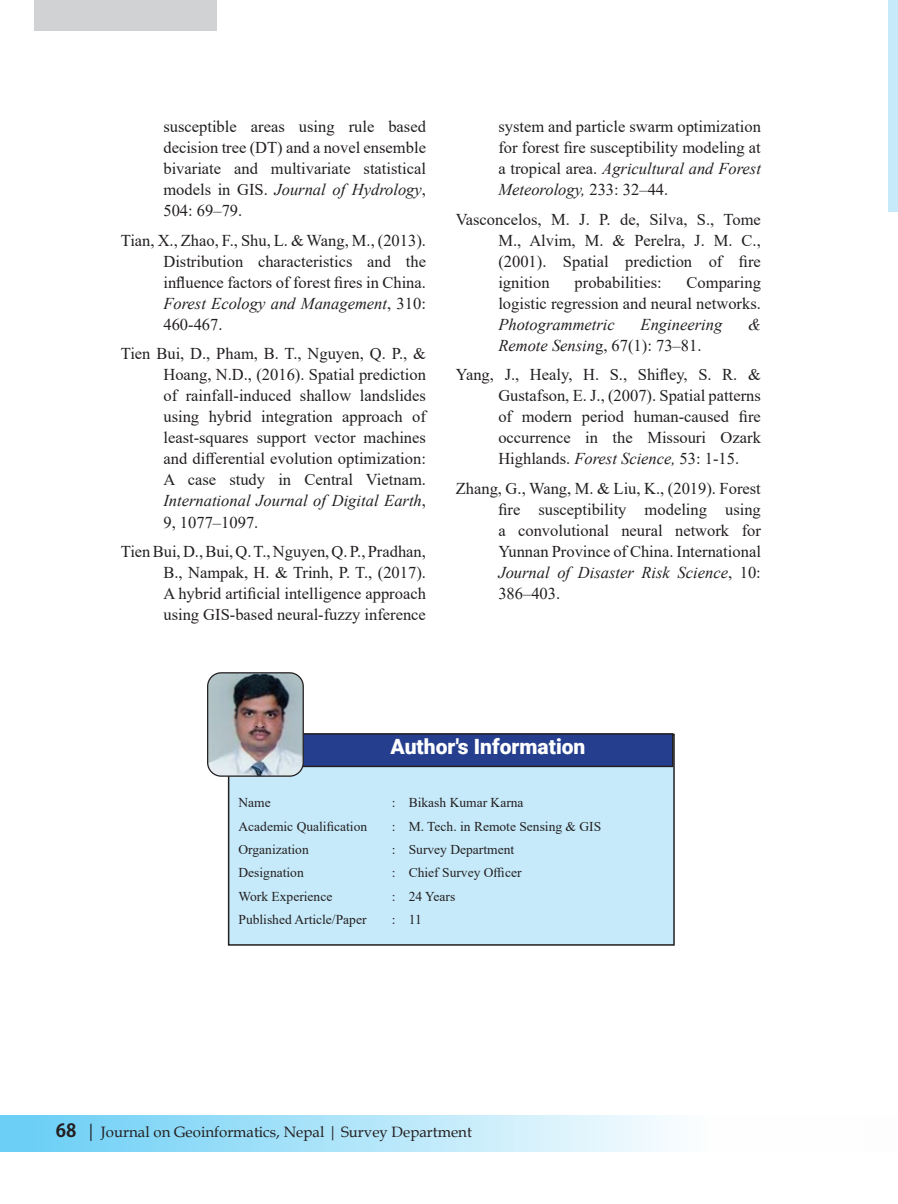
<style>
.page{position:relative;width:898px;height:1204px;background:#fff}
.page>*{position:absolute;margin:0;border:0;box-sizing:border-box;transform-origin:0 0}
.t1{font:900 21px "Roboto";color:#fff}
.t2{font:16.5px/21px "Times New Roman";color:#231f20;text-align:justify}
.t3{font:italic 16.5px "Times New Roman";color:#231f20}
.t4{font:15px "Book Antiqua";color:#231f20}
.t5{font:13.5px "Times New Roman";color:#231f20}
.s1{font-style:italic}
.s2{font-family:"Koz Go Pr 6 N";font-weight:700;font-size:18px}
.s3{font-size:18px}
</style>
<div class="page">
<div style="left:0;top:1114px;width:897px;height:37px;background:linear-gradient(to right,#6bcff6,#fff)"></div>
<div style="left:865px;top:1114px;width:32px;height:37px;background:#fdfdfd"></div>
<div style="left:35px;top:0;width:182px;height:31px;background:#d1d2d4"></div>
<div style="left:887px;top:0;width:10px;height:212px;background:#c6eafa"></div>
<div style="left:228px;top:734px;width:445px;height:210px;background:#c6eafa"></div>
<div style="left:228px;top:733px;width:446px;height:212px;border:2px solid #231f20"></div>
<div style="left:231px;top:733px;width:441px;height:33px;background:#253f8e"></div>
<div style="left:230px;top:733px;width:443px;height:34px;border:2px solid #231f20"></div>
<img style="left:207px;top:674px;width:96px;height:102px">
<div style="left:207px;top:672px;width:97px;height:104px;border:1px solid #231f20;border-radius:14px"></div>
<p class="t2" style="left:163px;top:116px;width:264px">susceptible areas using rule based decision tree (DT) and a novel ensemble bivariate and multivariate statistical models in GIS. <span class="s1">Journal of Hydrology</span>, 504: 69–79.</p>
<p class="t2" style="left:163px;top:229px;width:264px;text-indent:-43px">Tian, X., Zhao, F., Shu, L. &amp; Wang, M., (2013).<br>Distribution characteristics and the influence factors of forest fires in China.<br><span class="s1">Forest Ecology and Management</span>, 310:<br>460-467.</p>
<p class="t2" style="left:163px;top:343px;width:264px;text-indent:-43px">Tien Bui, D., Pham, B. T., Nguyen, Q. P., &amp; Hoang, N.D., (2016). Spatial prediction of rainfall-induced shallow landslides using hybrid integration approach of least-squares support vector machines and differential evolution optimization:<br>A case study in Central Vietnam.<br><span class="s1">International Journal of Digital Earth</span>, 9, 1077–1097.</p>
<p class="t2" style="left:163px;top:540px;width:264px;text-indent:-43px">Tien Bui, D., Bui, Q. T., Nguyen, Q. P., Pradhan, B., Nampak, H. &amp; Trinh, P. T., (2017).<br>A hybrid artificial intelligence approach using GIS-based neural-fuzzy inference</p>
<p class="t2" style="left:498px;top:116px;width:264px">system and particle swarm optimization for forest fire susceptibility modeling at a tropical area. <span class="s1">Agricultural and Forest Meteorology,</span> 233: 32–44.</p>
<p class="t2" style="left:498px;top:208px;width:264px;text-indent:-43px">Vasconcelos, M. J. P. de, Silva, S., Tome M., Alvim, M. &amp; Perelra, J. M. C., (2001). Spatial prediction of fire ignition</p>
<p class="t2" style="left:498px;top:271px;width:264px;text-indent:188px">Comparing logistic regression and neural networks.<br><span class="s1">Photogrammetric</span></p>
<p class="t2" style="left:574px;top:271px;width:89px">probabilities:</p>
<p class="t3" style="left:640px;top:313px;width:83px">Engineering</p>
<p class="t3" style="left:747px;top:313px;width:14px">&amp;</p>
<p class="t2" style="left:498px;top:334px;width:205px"><span class="s1">Remote Sensin</span>g, 67(1): 73–81.</p>
<p class="t2" style="left:498px;top:364px;width:264px;text-indent:-43px">Yang, J., Healy, H. S., Shifley, S. R. &amp; Gustafson, E. J., (2007). Spatial patterns of modern period human-caused fire occurrence in the Missouri Ozark Highlands. <span class="s1">Forest Science,</span> 53: 1-15.</p>
<p class="t2" style="left:498px;top:477px;width:264px;text-indent:-43px">Zhang, G., Wang, M. &amp; Liu, K., (2019). Forest fire susceptibility modeling using a convolutional neural network for Yunnan Province of China. International <span class="s1">Journal of Disaster Risk Science</span>, 10:<br>386–403.</p>
<p class="t1" style="left:390px;top:731px;width:196px">Author's Information</p>
<p class="t5" style="left:238px;top:793px;width:34px">Name</p>
<p class="t5" style="left:391px;top:793px;width:133px">: Bikash Kumar Karna</p>
<p class="t5" style="left:238px;top:816px;width:130px">Academic Qualification</p>
<p class="t5" style="left:391px;top:816px;width:211px">: M. Tech. in Remote Sensing &amp; GIS</p>
<p class="t5" style="left:238px;top:839px;width:72px">Organization</p>
<p class="t5" style="left:391px;top:839px;width:124px">: Survey Department</p>
<p class="t5" style="left:238px;top:863px;width:67px">Designation</p>
<p class="t5" style="left:391px;top:863px;width:131px">: Chief Survey Officer</p>
<p class="t5" style="left:238px;top:886px;width:95px">Work Experience</p>
<p class="t5" style="left:391px;top:886px;width:65px">: 24 Years</p>
<p class="t5" style="left:238px;top:910px;width:129px">Published Article/Paper</p>
<p class="t5" style="left:391px;top:910px;width:32px">: 11</p>
<p class="t4" style="left:56px;top:1121px;width:417px"><span class="s2">68</span> <span class="s3">|</span> Journal on Geoinformatics, Nepal | Survey Department</p>
</div>
